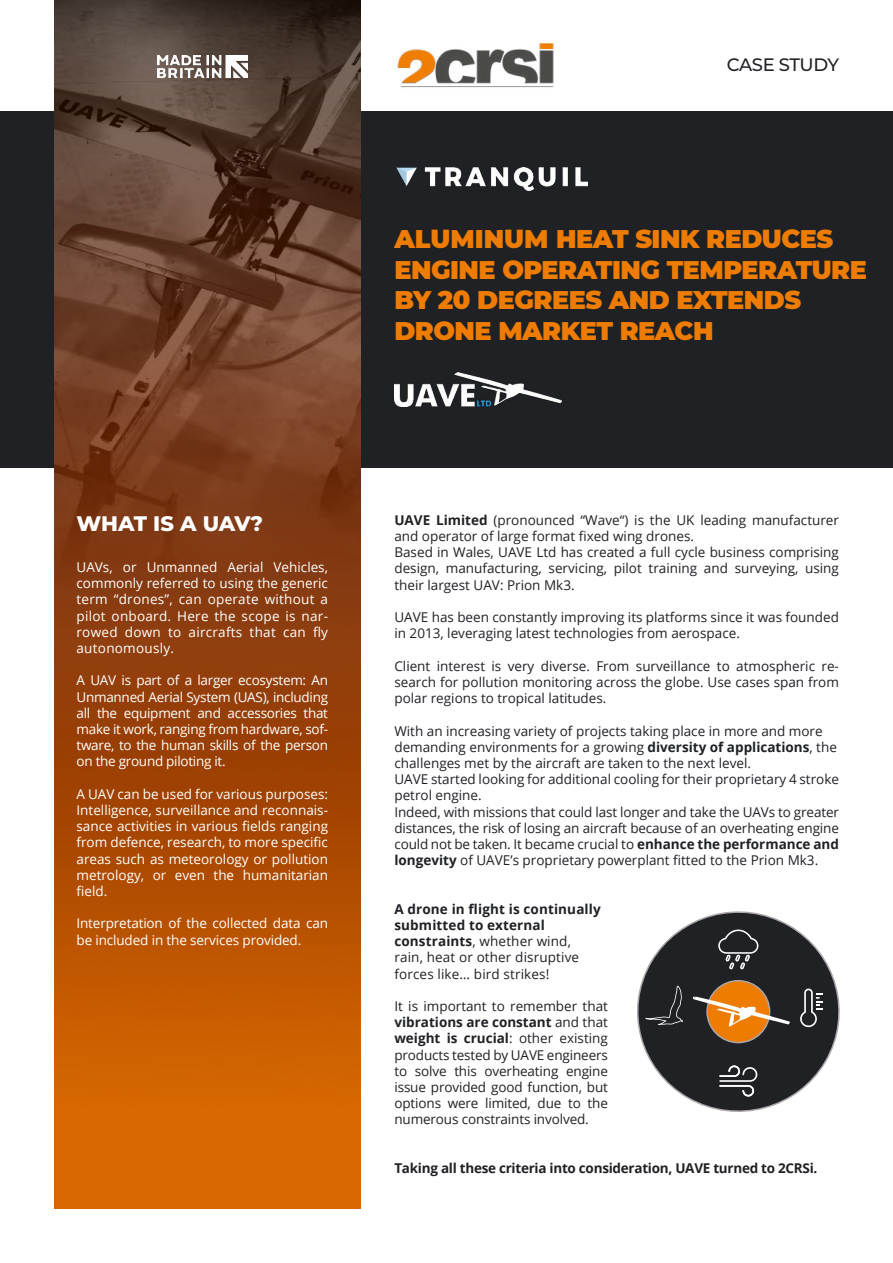
<style>
.page{position:relative;width:893px;height:1263px;background:#fff}
.page>*{position:absolute;margin:0;border:0;box-sizing:border-box;transform-origin:0 0}
.t1{font:900 25.5px/30.6px "Montserrat";letter-spacing:-.02em;color:#ee7c00}
.t2{font:800 21px "Montserrat";letter-spacing:-.015em;color:#fff}
.t3{font:500 18px "Montserrat";letter-spacing:-.03em;color:#1f2125}
.t4{font:13.5px/16.2px "Open Sans";color:#1f2125}
.t5{font:13.5px/16.2px "Open Sans";letter-spacing:-.01em;color:#fff;text-align:justify}
.t6{font:700 13.5px "Open Sans";letter-spacing:-.02em;color:#1f2125}
.s1{font-weight:700}
</style>
<div class="page">
<div style="left:54px;top:615px;width:306px;height:594px;background:#d66701"></div>
<div style="left:0;top:111px;width:893px;height:357px;background:#1f2125"></div>
<img style="left:396px;top:168px;width:192px;height:23px">
<img style="left:397px;top:43px;width:158px;height:45px">
<img style="left:394px;top:372px;width:168px;height:35px">
<img style="left:54px;top:0;width:306px;height:1037px">
<svg style="left:637px;top:911px;width:203px;height:201px"></svg>
<svg style="left:645px;top:985px;width:38px;height:40px;background:#303236"></svg>
<svg style="left:719px;top:1065px;width:38px;height:31px"></svg>
<svg style="left:718px;top:929px;width:40px;height:40px;background:#424447"></svg>
<svg style="left:799px;top:988px;width:23px;height:39px"></svg>
<div style="left:707px;top:981px;width:63px;height:61px;background:#ee7c00;border-radius:50%"></div>
<div style="left:706px;top:980px;width:64px;height:63px;border:2px solid #aaa6ab;border-radius:50%"></div>
<svg style="left:693px;top:997px;width:97px;height:29px"></svg>
<img style="left:158px;top:55px;width:89px;height:23px">
<h3 class="t3" style="left:727px;top:52px;width:114px">CASE STUDY</h3>
<h1 class="t1" style="left:394px;top:222px;width:474px">ALUMINUM HEAT SINK REDUCES<br>ENGINE OPERATING TEMPERATURE<br>BY 20 DEGREES AND EXTENDS<br>DRONE MARKET REACH</h1>
<h2 class="t2" style="left:77px;top:508px;width:188px">WHAT IS A UAV?</h2>
<p class="t5" style="left:77px;top:559px;width:253px">UAVs, or Unmanned Aerial Vehicles, commonly referred to using the generic term “drones”, can operate without a pilot onboard. Here the scope is nar&shy;rowed down to aircrafts that can fly autonomously.</p>
<p class="t5" style="left:77px;top:672px;width:253px">A UAV is part of a larger ecosystem: An Unmanned Aerial System (UAS), including all the equipment and accessories that make it work, ranging from hardware, sof&shy;tware, to the human skills of the person on the ground piloting it.</p>
<p class="t5" style="left:77px;top:785px;width:253px">A UAV can be used for various purposes:<br>Intelligence, surveillance and reconnais&shy;sance activities in various fields ranging from defence, research, to more specific areas such as meteorology or pollution metrology, or even the humanitarian field.</p>
<p class="t5" style="left:77px;top:915px;width:253px">Interpretation of the collected data can be included in the services provided.</p>
<p class="t4" style="left:394px;top:511px;width:446px"><span class="s1">UAVE Limited</span> (pronounced “Wave“) is the UK leading manufacturer and operator of large format fixed wing drones.<br>Based in Wales, UAVE Ltd has created a full cycle business comprising design, manufacturing, servicing, pilot training and surveying, using their largest UAV: Prion Mk3.</p>
<p class="t4" style="left:394px;top:609px;width:446px">UAVE has been constantly improving its platforms since it was founded in 2013, leveraging latest technologies from aerospace.</p>
<p class="t4" style="left:394px;top:657px;width:446px;text-align:justify">Client interest is very diverse. From surveillance to atmospheric re&shy;search for pollution monitoring across the globe. Use cases span from polar regions to tropical latitudes.</p>
<p class="t4" style="left:394px;top:722px;width:446px">With an increasing variety of projects taking place in more and more demanding environments for a growing <span class="s1">diversity of applications</span>, the challenges met by the aircraft are taken to the next level.<br>UAVE started looking for additional cooling for their proprietary 4 stroke petrol engine.<br>Indeed, with missions that could last longer and take the UAVs to greater distances, the risk of losing an aircraft because of an overheating engine could not be taken. It became crucial to <span class="s1">enhance the performance and longevity</span> of UAVE’s proprietary powerplant fitted to the Prion Mk3.</p>
<p class="t4" style="left:394px;top:900px;width:208px"><span class="s1">A drone in flight is continually submitted to external constraints</span>, whether wind, rain, heat or other disruptive forces like… bird strikes!</p>
<p class="t4" style="left:394px;top:997px;width:215px;text-align:justify">It is important to remember that <span class="s1">vibrations are constant</span> and that <span class="s1">weight is crucial</span>: other existing products tested by UAVE engineers to solve this overheating engine issue provided good function, but options were limited, due to the numerous constraints involved.</p>
<p class="t6" style="left:394px;top:1158px;width:424px">Taking all these criteria into consideration, UAVE turned to 2CRSi.</p>
</div>
